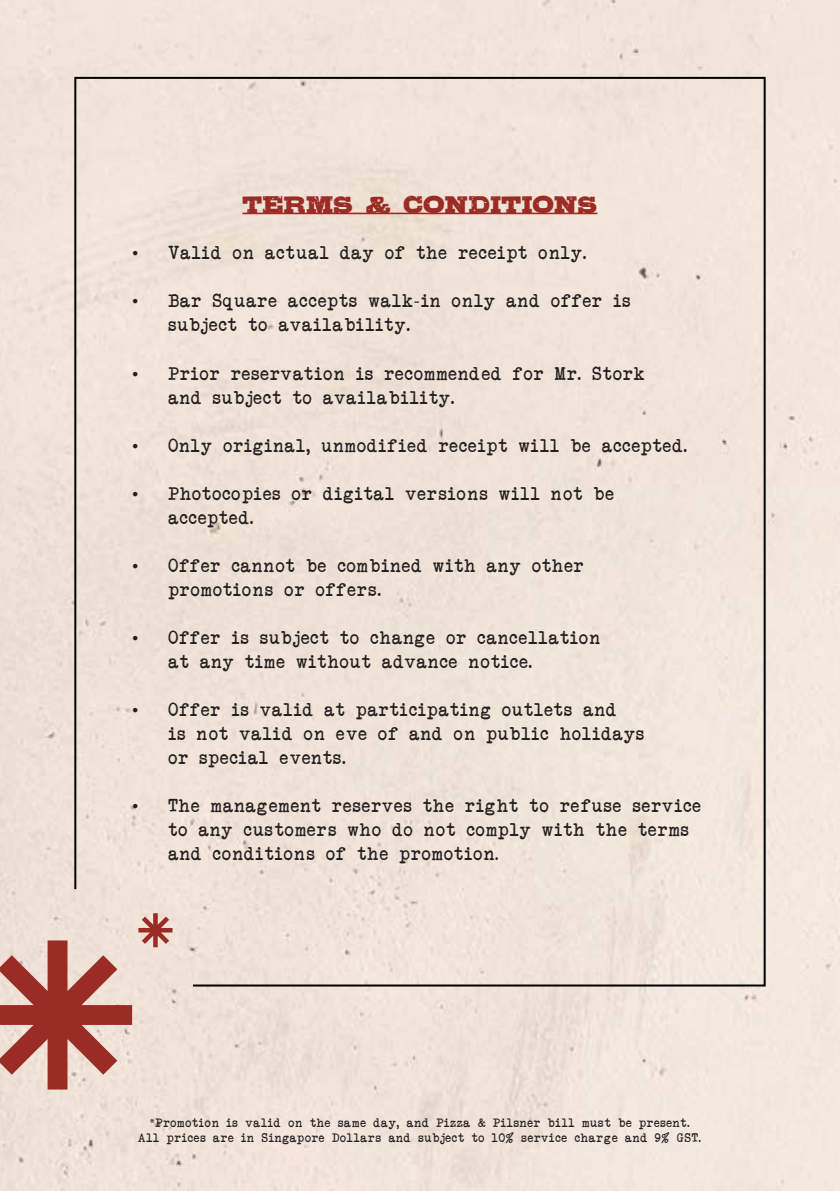
<style>
.page{position:relative;width:840px;height:1191px;background:#fff}
.page>*{position:absolute;margin:0;border:0;box-sizing:border-box;transform-origin:0 0}
.t1{font:32px "Gipsiero";color:#9a2c25}
.t2{font:18px/24px "Another Typewriter";letter-spacing:.07em;color:#231f20}
.t3{font:12px/14.4px "Another Typewriter";letter-spacing:.07em;color:#231f20;text-align:center}
.s1{font-family:"Times New Roman"}
.s2{font-family:"Myriad Pro"}
.s3{font-size:16px}
</style>
<div class="page">
<div style="left:0;top:0;width:839px;height:1191px;background:#f1e4d8"></div>
<svg style="left:0;top:940px;width:132px;height:149px;background:#c18178"></svg>
<div style="left:73px;top:76px;width:693px;height:911px;background:#f0e3d8"></div>
<h1 class="t1" style="left:242px;top:194px;width:356px">TERMS &amp; CONDITIONS</h1>
<p class="t2" style="left:132px;top:240px;width:455px"><span class="s1">•</span> Valid on actual day of the receipt only.</p>
<p class="t2" style="left:168px;top:288px;width:463px;text-indent:-36px"><span class="s1">•</span> Bar Square accepts walk<span class="s2">-</span>in only and offer is subject to availability.</p>
<p class="t2" style="left:168px;top:360px;width:477px;text-indent:-36px"><span class="s1">•</span> Prior reservation is recommended for Mr. Stork and subject to availability.</p>
<p class="t2" style="left:132px;top:432px;width:556px"><span class="s1">•</span> Only original, unmodified receipt will be accepted.</p>
<p class="t2" style="left:168px;top:480px;width:446px;text-indent:-36px"><span class="s1">•</span> Photocopies or digital versions will not be accepted.</p>
<p class="t2" style="left:168px;top:552px;width:416px;text-indent:-36px"><span class="s1">•</span> Offer cannot be combined with any other promotions or offers.</p>
<p class="t2" style="left:168px;top:624px;width:433px;text-indent:-36px"><span class="s1">•</span> Offer is subject to change or cancellation at any time without advance notice.</p>
<p class="t2" style="left:168px;top:696px;width:477px;text-indent:-36px"><span class="s1">•</span> Offer is valid at participating outlets and<br>is not valid on eve of and on public holidays or special events.</p>
<p class="t2" style="left:168px;top:792px;width:533px;text-indent:-36px"><span class="s1">•</span> The management reserves the right to refuse service to any customers who do not comply with the terms and conditions of the promotion<span class="s3">.</span></p>
<p class="t3" style="left:138px;top:1115px;width:563px"><span class="s2">*</span>Promotion is valid on the same day, and Pizza &amp; Pilsner bill must be present.<br>All prices are in Singapore Dollars and subject to 10% service charge and 9% GST.</p>
</div>
